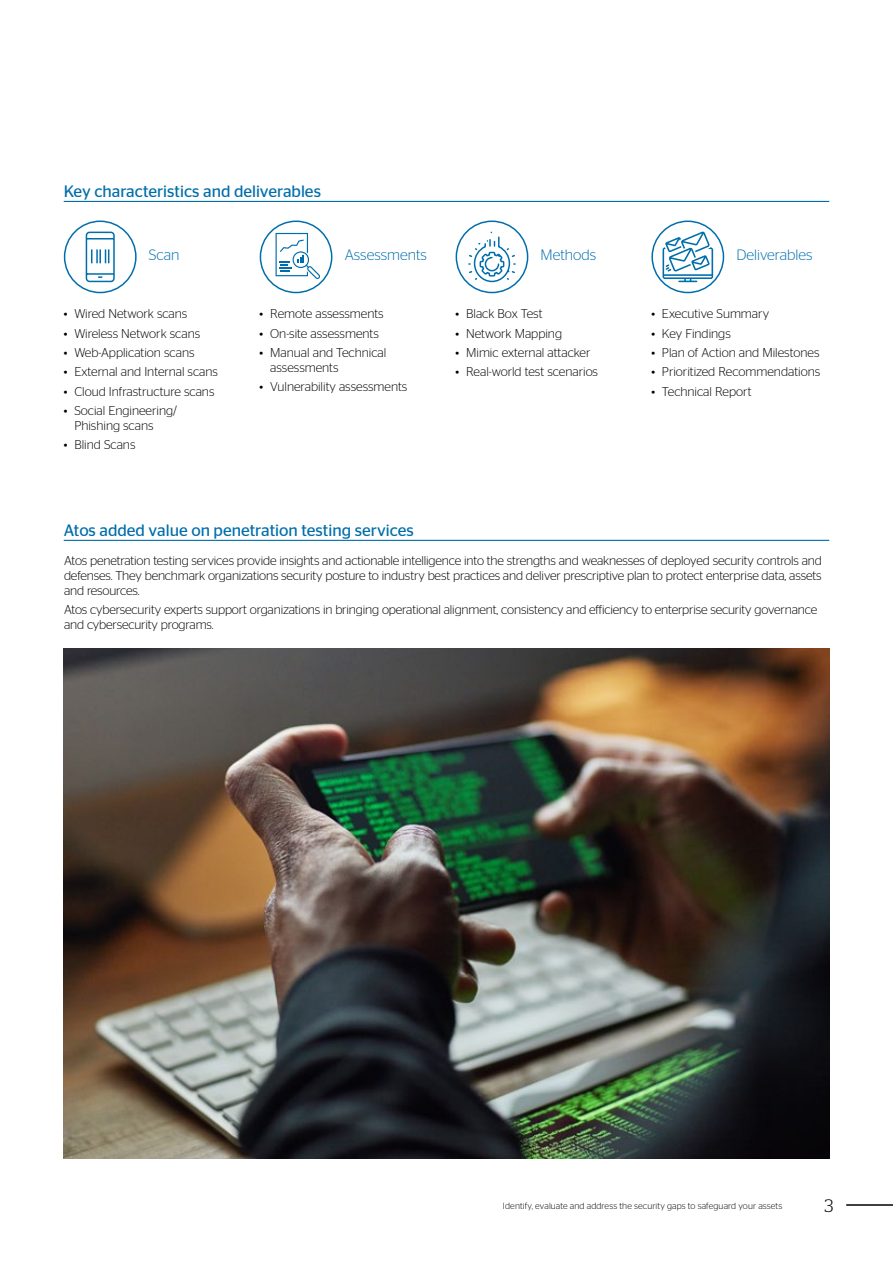
<style>
.page{position:relative;width:893px;height:1263px;background:#fff}
.page>*{position:absolute;margin:0;border:0;box-sizing:border-box;transform-origin:0 0}
.t1{font:300 18px "Stag";color:#000}
.t2{font:16.5px "Stag Sans";color:#006eab}
.t3{font:300 15px "Stag Sans";color:#006eab}
.t4{font:300 12.75px/15px "Stag Sans";color:#000}
.t5{font:300 9px "Stag Sans";letter-spacing:.015em;color:#000}
</style>
<div class="page">
<div style="left:64px;top:220px;width:73px;height:73px;border:2px solid #006eab;border-radius:50%"></div>
<div style="left:260px;top:220px;width:72px;height:73px;border:2px solid #006eab;border-radius:50%"></div>
<div style="left:456px;top:220px;width:72px;height:73px;border:2px solid #006eab;border-radius:50%"></div>
<div style="left:651px;top:220px;width:73px;height:73px;border:2px solid #006eab;border-radius:50%"></div>
<img style="left:64px;top:648px;width:765px;height:511px">
<svg style="left:85px;top:231px;width:30px;height:52px"></svg>
<svg style="left:276px;top:233px;width:44px;height:46px"></svg>
<svg style="left:662px;top:232px;width:51px;height:50px"></svg>
<hr style="left:846px;top:1204px;width:47px;height:2px;background:#000">
<hr style="left:64px;top:201px;width:765px;height:1px;background:#006eab">
<hr style="left:64px;top:540px;width:765px;height:1px;background:#006eab">
<svg style="left:467px;top:232px;width:49px;height:51px"></svg>
<p class="t2" style="left:64px;top:182px;width:259px">Key characteristics and deliverables</p>
<p class="t3" style="left:149px;top:247px;width:32px">Scan</p>
<p class="t3" style="left:345px;top:247px;width:84px">Assessments</p>
<p class="t3" style="left:541px;top:247px;width:57px">Methods</p>
<p class="t3" style="left:736px;top:247px;width:77px">Deliverables</p>
<p class="t4" style="left:64px;top:306px;width:125px">• Wired Network scans</p>
<p class="t4" style="left:64px;top:326px;width:138px">• Wireless Network scans</p>
<p class="t4" style="left:64px;top:345px;width:132px">• Web-Application scans</p>
<p class="t4" style="left:64px;top:364px;width:156px">• External and Internal scans</p>
<p class="t4" style="left:64px;top:383px;width:152px">• Cloud Infrastructure scans</p>
<p class="t4" style="left:74px;top:403px;width:104px;text-indent:-11px">• Social Engineering/<br>Phishing scans</p>
<p class="t4" style="left:64px;top:437px;width:73px">• Blind Scans</p>
<p class="t4" style="left:260px;top:306px;width:126px">• Remote assessments</p>
<p class="t4" style="left:260px;top:326px;width:121px">• On-site assessments</p>
<p class="t4" style="left:270px;top:345px;width:118px;text-indent:-11px">• Manual and Technical assessments</p>
<p class="t4" style="left:260px;top:379px;width:149px">• Vulnerability assessments</p>
<p class="t2" style="left:64px;top:520px;width:352px">Atos added value on penetration testing services</p>
<p class="t4" style="left:455px;top:306px;width:89px">• Black Box Test</p>
<p class="t4" style="left:455px;top:326px;width:108px">• Network Mapping</p>
<p class="t4" style="left:455px;top:345px;width:136px">• Mimic external attacker</p>
<p class="t4" style="left:455px;top:364px;width:144px">• Real-world test scenarios</p>
<p class="t4" style="left:651px;top:306px;width:119px">• Executive Summary</p>
<p class="t4" style="left:651px;top:326px;width:81px">• Key Findings</p>
<p class="t4" style="left:651px;top:345px;width:170px">• Plan of Action and Milestones</p>
<p class="t4" style="left:651px;top:364px;width:170px">• Prioritized Recommendations</p>
<p class="t4" style="left:651px;top:383px;width:102px">• Technical Report</p>
<p class="t4" style="left:64px;top:552px;width:759px;text-align:justify">Atos penetration testing services provide insights and actionable intelligence into the strengths and weaknesses of deployed security controls and defenses. They benchmark organizations security posture to industry best practices and deliver prescriptive plan to protect enterprise data, assets and resources.</p>
<p class="t4" style="left:64px;top:602px;width:755px">Atos cybersecurity experts support organizations in bringing operational alignment, consistency and efficiency to enterprise security governance and cybersecurity programs.</p>
<p class="t5" style="left:503px;top:1201px;width:281px">Identify, evaluate and address the security gaps to safeguard your assets</p>
<h1 class="t1" style="left:824px;top:1196px;width:10px">3</h1>
</div>
